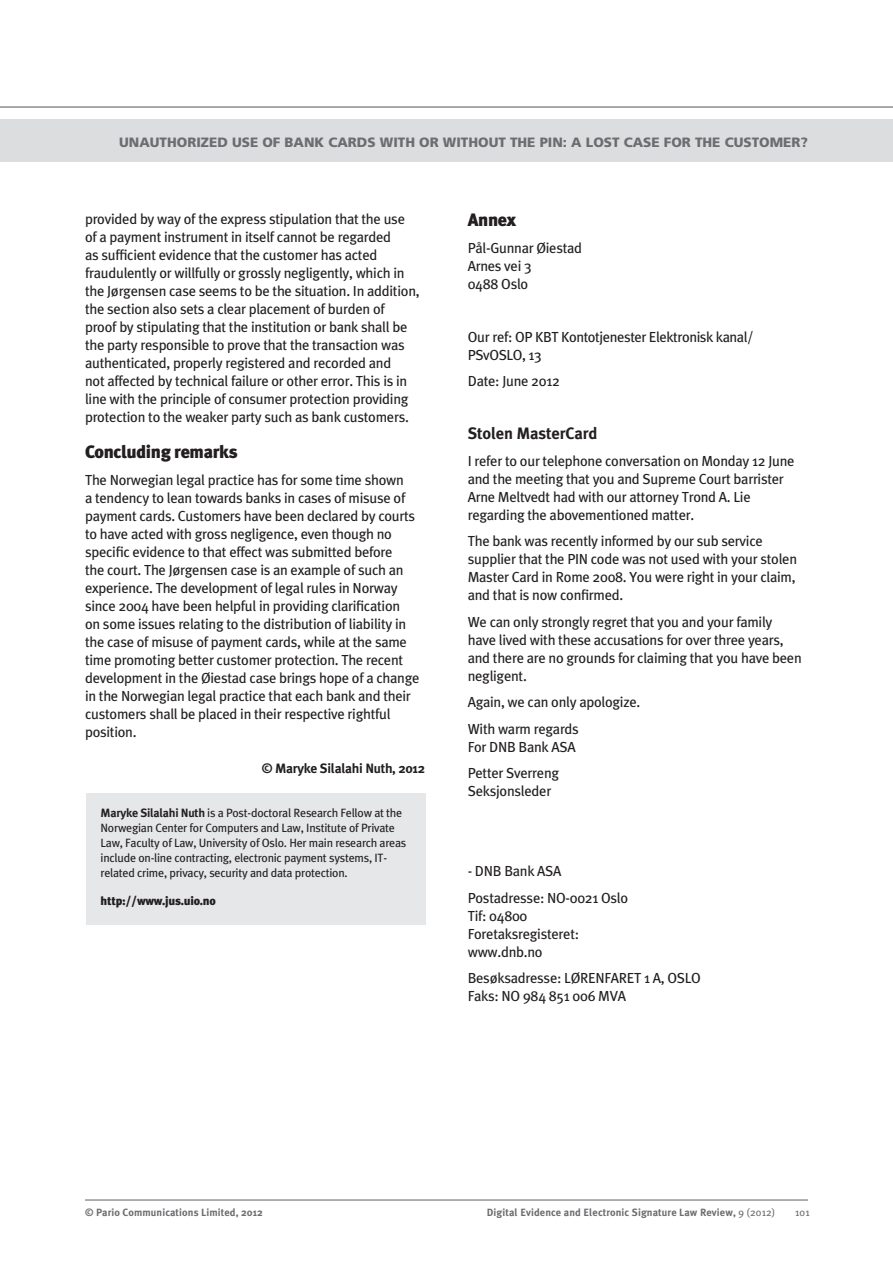
<style>
.page{position:relative;width:893px;height:1263px;background:#fff}
.page>*{position:absolute;margin:0;border:0;box-sizing:border-box;transform-origin:0 0}
.t1{font:900 18px "Meta Plus";letter-spacing:-.02em;color:#231f20}
.t2{font:700 16.5px "Meta Plus";letter-spacing:-.01em;color:#231f20}
.t3{font:14.55px/18px "Meta Plus";letter-spacing:-.02em;color:#231f20}
.t4{font:900 13.5px "Frutiger";color:#6c6d70}
.t5{font:700 13.5px "Meta Plus";letter-spacing:-.02em;color:#231f20}
.t6{font:12px/15px "Meta Plus";letter-spacing:-.02em;color:#231f20}
.t7{font:900 12px "Meta Plus";letter-spacing:-.02em;color:#231f20}
.t8{font:700 10.5px "Meta Plus";letter-spacing:.01em;color:#6c6d70}
.t9{font:10.5px "Meta Plus";color:#6c6d70}
.s1{font-weight:700}
.s2{font-weight:400}
</style>
<div class="page">
<hr style="left:85px;top:1199px;width:723px;height:2px;background:#939598">
<div style="left:0;top:119px;width:893px;height:43px;background:#dcdddf"></div>
<hr style="left:0;top:106px;width:893px;height:2px;background:#939598">
<div style="left:86px;top:793px;width:340px;height:132px;background:#e6e7e9"></div>
<p class="t4" style="left:119px;top:134px;width:690px">UNAUTHORIZED USE OF BANK CARDS WITH OR WITHOUT THE PIN : A LOST CASE FOR THE CUSTOMER?</p>
<p class="t3" style="left:85px;top:210px;width:336px">provided by way of the express stipulation that the use of a payment instrument in itself cannot be regarded<br>as sufficient evidence that the customer has acted fraudulently or willfully or grossly negligently, which in the Jørgensen case seems to be the situation. In addition, the section also sets a clear placement of burden of proof by stipulating that the institution or bank shall be the party responsible to prove that the transaction was authenticated, properly registered and recorded and<br>not affected by technical failure or other error. This is in line with the principle of consumer protection providing protection to the weaker party such as bank customers.</p>
<p class="t1" style="left:85px;top:441px;width:154px">Concluding remarks</p>
<p class="t3" style="left:85px;top:470px;width:336px">The Norwegian legal practice has for some time shown<br>a tendency to lean towards banks in cases of misuse of payment cards. Customers have been declared by courts to have acted with gross negligence, even though no specific evidence to that effect was submitted before<br>the court. The Jørgensen case is an example of such an experience. The development of legal rules in Norway since 2004 have been helpful in providing clarification<br>on some issues relating to the distribution of liability in the case of misuse of payment cards, while at the same time promoting better customer protection. The recent development in the Øiestad case brings hope of a change in the Norwegian legal practice that each bank and their customers shall be placed in their respective rightful position.</p>
<p class="t5" style="left:262px;top:760px;width:165px">© Maryke Silalahi Nuth, 2012</p>
<p class="t6" style="left:101px;top:805px;width:307px"><span class="s1">Maryke Silalahi Nuth</span> is a Post-doctoral Research Fellow at the Norwegian Center for Computers and Law, Institute of Private Law, Faculty of Law, University of Oslo. Her main research areas include on-line contracting, electronic payment systems, IT&shy;related crime, privacy, security and data protection.</p>
<p class="t7" style="left:101px;top:893px;width:117px">http://www.jus.uio.no</p>
<p class="t1" style="left:468px;top:210px;width:50px">Annex</p>
<p class="t3" style="left:468px;top:239px;width:116px">Pål-Gunnar Øiestad<br>Arnes vei 3<br>0488 Oslo</p>
<p class="t3" style="left:468px;top:328px;width:288px">Our ref: OP KBT Kontotjenester Elektronisk kanal/<br>PSvOSLO, 13</p>
<p class="t3" style="left:468px;top:372px;width:94px">Date: June 2012</p>
<p class="t2" style="left:468px;top:424px;width:131px">Stolen MasterCard</p>
<p class="t3" style="left:468px;top:452px;width:328px">I refer to our telephone conversation on Monday 12 June and the meeting that you and Supreme Court barrister Arne Meltvedt had with our attorney Trond A. Lie regarding the abovementioned matter.</p>
<p class="t3" style="left:468px;top:532px;width:331px">The bank was recently informed by our sub service supplier that the PIN code was not used with your stolen Master Card in Rome 2008. You were right in your claim, and that is now confirmed.</p>
<p class="t3" style="left:468px;top:613px;width:336px">We can only strongly regret that you and your family have lived with these accusations for over three years, and there are no grounds for claiming that you have been negligent.</p>
<p class="t3" style="left:468px;top:689px;width:174px;line-height:26.5px">Again, we can only apologize.<br>With warm regards</p>
<p class="t3" style="left:468px;top:733px;width:110px;line-height:26.5px">For DNB Bank ASA<br>Petter Sverreng</p>
<p class="t3" style="left:468px;top:782px;width:85px">Seksjonsleder</p>
<p class="t3" style="left:468px;top:857px;width:162px;line-height:26.5px">- DNB Bank ASA<br>Postadresse: NO-0021 Oslo</p>
<p class="t3" style="left:468px;top:906px;width:113px">Tif: 04800<br>Foretaksregisteret: www.dnb.no</p>
<p class="t3" style="left:468px;top:969px;width:235px">Besøksadresse: LØRENFARET 1 A, OSLO<br>Faks: NO 984 851 006 MVA</p>
<p class="t8" style="left:85px;top:1206px;width:179px">© Pario Communications Limited, 2012</p>
<p class="t8" style="left:487px;top:1206px;width:290px">Digital Evidence and Electronic Signature Law Review, <span class="s2">9 (2012)</span></p>
<p class="t9" style="left:795px;top:1206px;width:16px">101</p>
</div>
